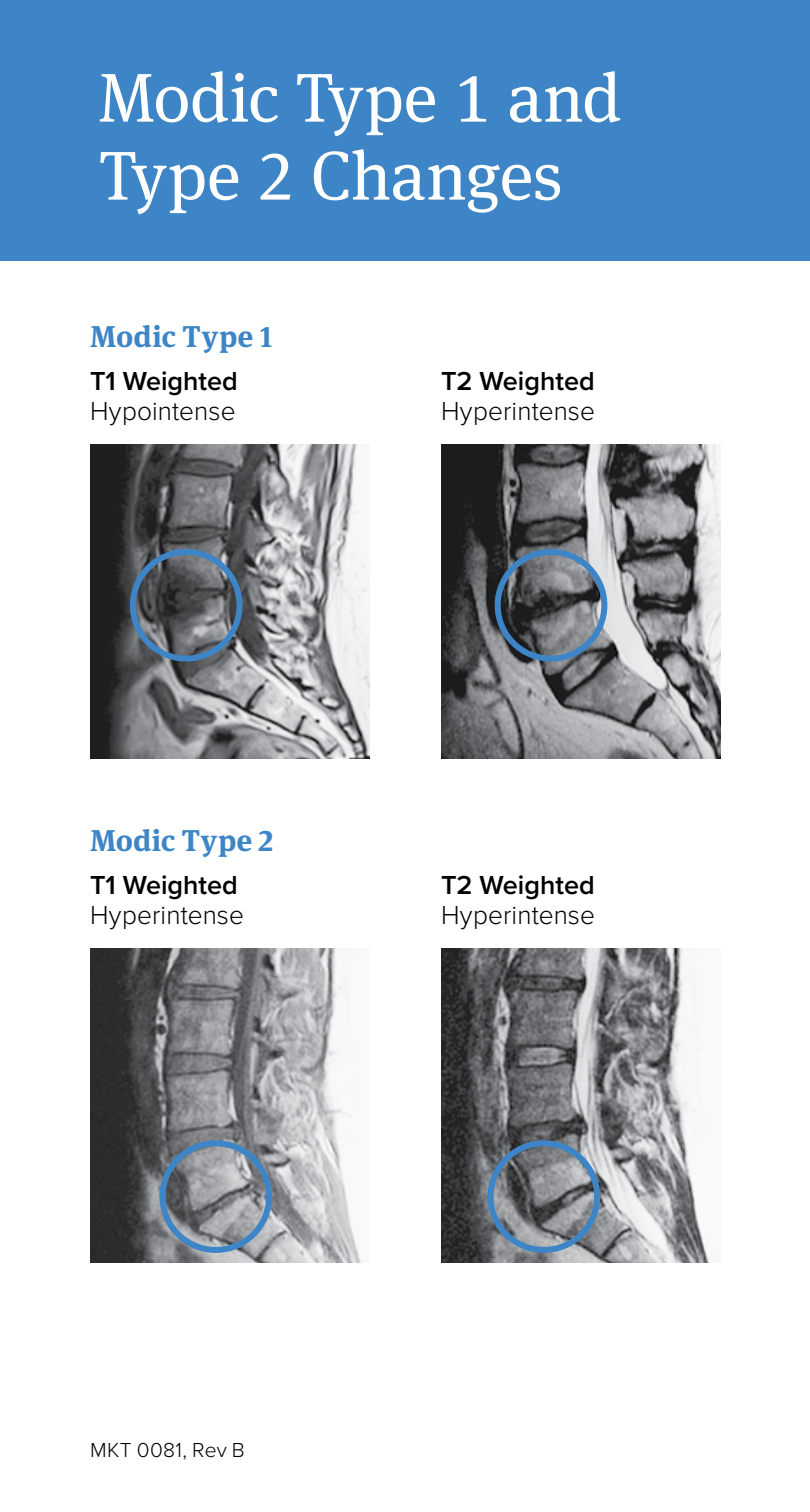
<style>
.page{position:relative;width:810px;height:1512px;background:#fff}
.page>*{position:absolute;margin:0;border:0;box-sizing:border-box;transform-origin:0 0}
.t1{font:69px/78px "Meta Serif Pro";color:#fff}
.t2{font:700 30px "Meta Serif Pro";letter-spacing:.005em;color:#3d85c6}
.t3{font:300 27px "Proxima Nova";letter-spacing:.005em;color:#000}
.t4{font:600 27px "Proxima Nova";color:#000}
.t5{font:300 21px "Proxima Nova";letter-spacing:.025em;color:#000}
</style>
<div class="page">
<img style="left:90px;top:948px;width:272px;height:315px">
<img style="left:441px;top:948px;width:273px;height:315px">
<img style="left:90px;top:444px;width:279px;height:315px">
<div style="left:0;top:0;width:810px;height:261px;background:#3d85c6"></div>
<img style="left:441px;top:444px;width:279px;height:315px">
<div style="left:130px;top:549px;width:113px;height:113px;border:6px solid #3d85c6;border-radius:50%"></div>
<div style="left:495px;top:549px;width:112px;height:113px;border:6px solid #3d85c6;border-radius:50%"></div>
<div style="left:159px;top:1140px;width:113px;height:113px;border:6px solid #3d85c6;border-radius:50%"></div>
<div style="left:488px;top:1140px;width:112px;height:113px;border:6px solid #3d85c6;border-radius:50%"></div>
<h1 class="t1" style="left:99px;top:55px;width:524px">Modic Type 1 and<br>Type 2 Changes</h1>
<p class="t2" style="left:90px;top:312px;width:184px">Modic Type 1</p>
<p class="t4" style="left:90px;top:361px;width:149px">T1 Weighted</p>
<p class="t3" style="left:90px;top:396px;width:147px">Hypointense</p>
<p class="t2" style="left:90px;top:816px;width:185px">Modic Type 2</p>
<p class="t4" style="left:90px;top:865px;width:149px">T1 Weighted</p>
<p class="t3" style="left:90px;top:900px;width:156px">Hyperintense</p>
<p class="t4" style="left:441px;top:361px;width:155px">T2 Weighted</p>
<p class="t3" style="left:441px;top:396px;width:156px">Hyperintense</p>
<p class="t4" style="left:441px;top:865px;width:155px">T2 Weighted</p>
<p class="t3" style="left:441px;top:900px;width:156px">Hyperintense</p>
<p class="t5" style="left:90px;top:1438px;width:156px">MKT 0081, Rev B</p>
</div>
